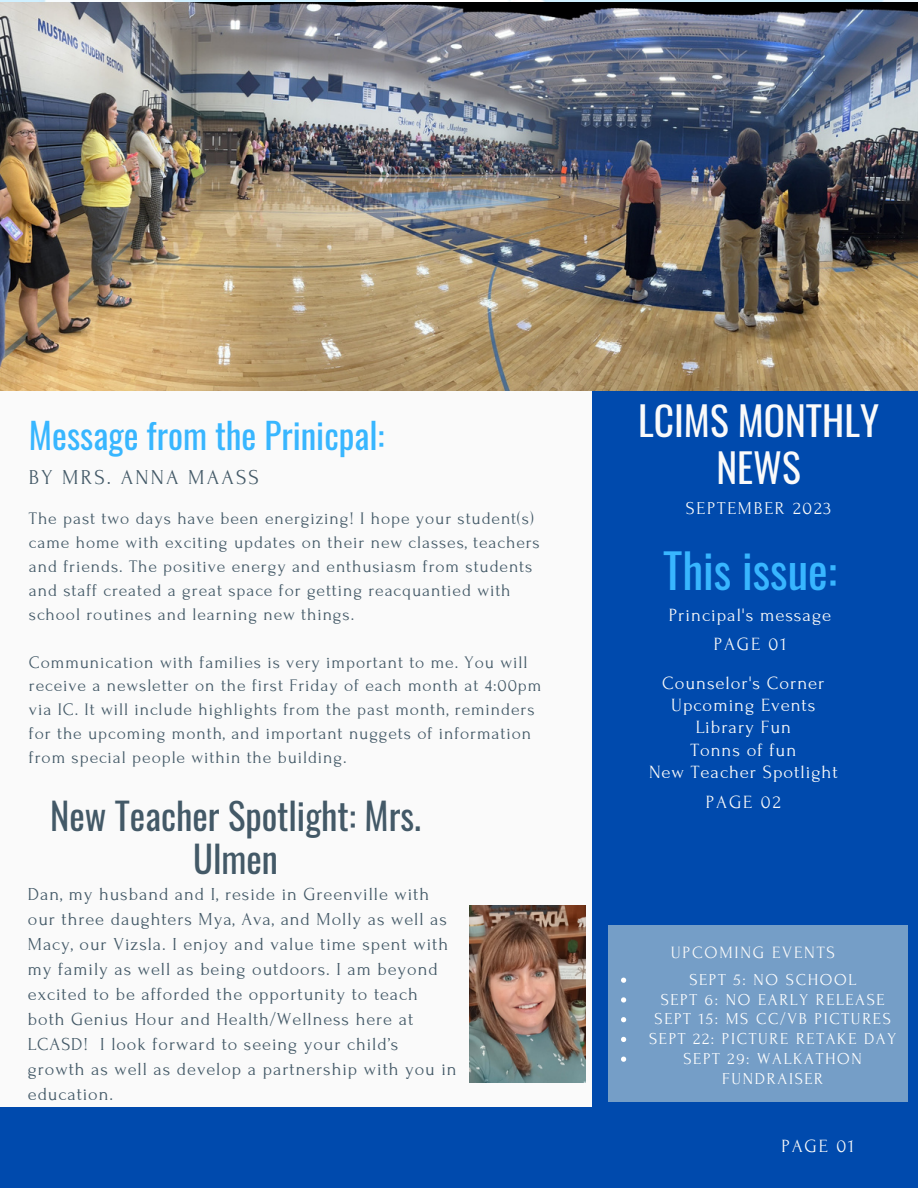
<style>
.page{position:relative;width:918px;height:1188px;background:#fafafa}
.page>*{position:absolute;margin:0;border:0;box-sizing:border-box;transform-origin:0 0}
.t1{font:46.65px "Oswald";color:#38b6ff}
.t2{font:39.45px/47.2px "Oswald";color:#fafafa;text-align:center}
.t3{font:36.6px/43px "Oswald";color:#435967;text-align:center}
.t4{font:35.25px "Oswald";color:#38b6ff}
.t5{font:21.15px "Forum";letter-spacing:.1em;color:#435967}
.t6{font:18.6px "Forum";letter-spacing:.05em;color:#fafafa}
.t7{font:18.3px/24.9px "Forum";letter-spacing:.05em;color:#435967}
.t8{font:18.15px "Forum";letter-spacing:.1em;color:#fafafa}
.t9{font:17.55px/24px "Forum";letter-spacing:.05em;color:#435967}
.t10{font:17.25px "Forum";letter-spacing:.1em;color:#fafafa}
.t11{font:16.65px/19.8px "Forum";letter-spacing:.1em;color:#fff;text-align:center}
</style>
<div class="page">
<div style="left:593px;top:388px;width:325px;height:800px;background:#004aad"></div>
<div style="left:0;top:1107px;width:900px;height:81px;background:#004aad"></div>
<div style="left:609px;top:925px;width:299px;height:177px;background:#759ec7"></div>
<svg style="left:621px;top:978px;width:5px;height:5px"></svg>
<svg style="left:621px;top:997px;width:5px;height:6px"></svg>
<svg style="left:621px;top:1017px;width:5px;height:5px"></svg>
<svg style="left:621px;top:1037px;width:5px;height:5px"></svg>
<svg style="left:621px;top:1057px;width:5px;height:5px"></svg>
<img style="left:0;top:3px;width:918px;height:388px">
<img style="left:470px;top:906px;width:116px;height:176px">
<p class="t4" style="left:29px;top:408px;width:357px">Message from the Prinicpal:</p>
<p class="t5" style="left:29px;top:466px;width:231px">BY MRS. ANNA MAASS</p>
<p class="t9" style="left:29px;top:506px;width:512px">The past two days have been energizing! I hope your student(s) came home with exciting updates on their new classes, teachers and friends. The positive energy and enthusiasm from students and staff created a great space for getting reacquantied with school routines and learning new things.</p>
<p class="t9" style="left:29px;top:650px;width:514px">Communication with families is very important to me. You will receive a newsletter on the first Friday of each month at 4:00pm via IC. It will include highlights from the past month, reminders for the upcoming month, and important nuggets of information from special people within the building.</p>
<p class="t3" style="left:50px;top:793px;width:372px">New Teacher Spotlight: Mrs.<br>Ulmen</p>
<p class="t7" style="left:28px;top:882px;width:430px">Dan, my husband and I, reside in Greenville with our three daughters Mya, Ava, and Molly as well as Macy, our Vizsla. I enjoy and value time spent with my family as well as being outdoors. I am beyond excited to be afforded the opportunity to teach both Genius Hour and Health/Wellness here at LCASD! I look forward to seeing your child’s growth as well as develop a partnership with you in education.</p>
<p class="t2" style="left:638px;top:395px;width:242px">LCIMS MONTHLY<br>NEWS</p>
<p class="t8" style="left:686px;top:499px;width:147px">SEPTEMBER 2023</p>
<p class="t1" style="left:663px;top:534px;width:175px">This issue:</p>
<p class="t6" style="left:669px;top:605px;width:164px">Principal's message</p>
<p class="t6" style="left:714px;top:634px;width:74px">PAGE 01</p>
<p class="t6" style="left:662px;top:673px;width:164px">Counselor's Corner</p>
<p class="t6" style="left:671px;top:695px;width:146px">Upcoming Events</p>
<p class="t6" style="left:696px;top:717px;width:97px">Library Fun</p>
<p class="t6" style="left:690px;top:740px;width:107px">Tonns of fun</p>
<p class="t6" style="left:649px;top:762px;width:190px">New Teacher Spotlight</p>
<p class="t6" style="left:706px;top:792px;width:76px">PAGE 02</p>
<p class="t10" style="left:671px;top:943px;width:166px">UPCOMING EVENTS</p>
<p class="t11" style="left:689px;top:970px;width:168px">SEPT 5: NO SCHOOL</p>
<p class="t11" style="left:661px;top:990px;width:225px">SEPT 6: NO EARLY RELEASE</p>
<p class="t11" style="left:655px;top:1009px;width:238px">SEPT 15: MS CC/VB PICTURES</p>
<p class="t11" style="left:649px;top:1029px;width:249px">SEPT 22: PICTURE RETAKE DAY</p>
<p class="t11" style="left:683px;top:1049px;width:180px">SEPT 29: WALKATHON<br>FUNDRAISER</p>
<p class="t6" style="left:781px;top:1136px;width:74px">PAGE 01</p>
</div>
